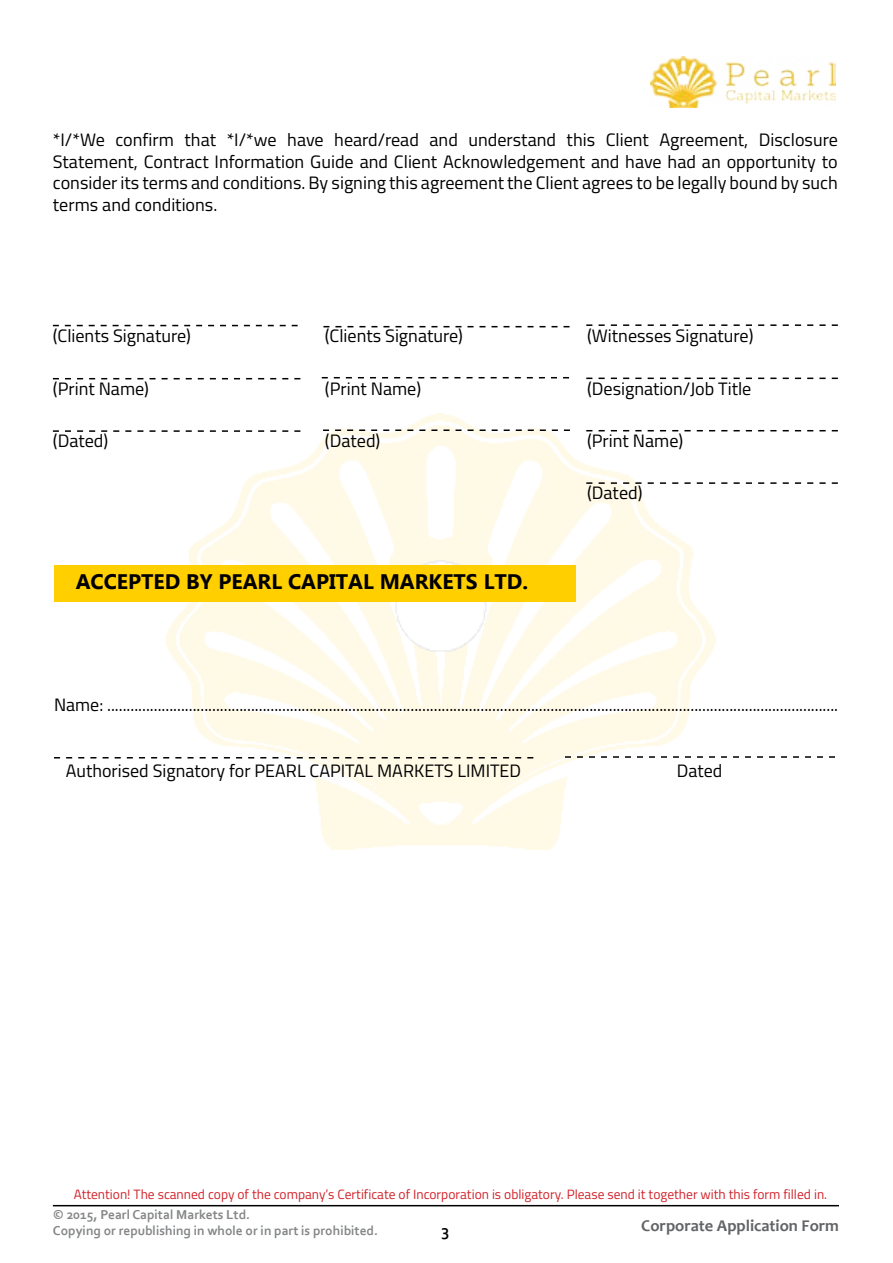
<style>
.page{position:relative;width:893px;height:1263px;background:#fff}
.page>*{position:absolute;margin:0;border:0;box-sizing:border-box;transform-origin:0 0}
.t1{font:700 21px "Microsoft Tai Le";color:#000}
.t2{font:18px/21.6px "Titillium";color:#000;text-align:justify}
.t3{font:700 16.5px "Candara";color:#636466}
.t4{font:700 16.5px "Corbel";color:#000}
.t5{font:13.5px "Titillium";color:#d2232a}
.t6{font:700 13.5px/16.2px "Corbel";color:#848688}
</style>
<div class="page">
<img style="left:166px;top:414px;width:558px;height:435px">
<img style="left:650px;top:56px;width:186px;height:51px">
<hr style="left:53px;top:1205px;width:786px;height:1px;background:#000">
<div style="left:54px;top:566px;width:521px;height:36px;background:#ffcf00"></div>
<svg style="left:53px;top:430px;width:247px;height:2px"></svg>
<svg style="left:323px;top:429px;width:247px;height:2px"></svg>
<svg style="left:586px;top:430px;width:252px;height:1px"></svg>
<svg style="left:586px;top:482px;width:252px;height:2px"></svg>
<svg style="left:53px;top:378px;width:247px;height:1px"></svg>
<svg style="left:322px;top:377px;width:247px;height:1px"></svg>
<svg style="left:586px;top:378px;width:252px;height:1px"></svg>
<svg style="left:53px;top:325px;width:245px;height:1px"></svg>
<svg style="left:323px;top:326px;width:246px;height:1px"></svg>
<svg style="left:586px;top:324px;width:252px;height:2px"></svg>
<svg style="left:565px;top:756px;width:270px;height:2px"></svg>
<svg style="left:54px;top:757px;width:479px;height:1px"></svg>
<p class="t2" style="left:53px;top:128px;width:786px">*I/*We confirm that *I/*we have heard/read and understand this Client Agreement, Disclosure Statement, Contract Information Guide and Client Acknowledgement and have had an opportunity to consider its terms and conditions. By signing this agreement the Client agrees to be legally bound by such terms and conditions.</p>
<p class="t2" style="left:53px;top:324px;width:140px">(Clients Signature)</p>
<p class="t2" style="left:53px;top:377px;width:98px">(Print Name)</p>
<p class="t2" style="left:53px;top:429px;width:57px">(Dated)</p>
<p class="t2" style="left:325px;top:324px;width:140px">(Clients Signature)</p>
<p class="t2" style="left:325px;top:377px;width:98px">(Print Name)</p>
<p class="t2" style="left:325px;top:429px;width:57px">(Dated)</p>
<p class="t1" style="left:76px;top:569px;width:80px">ACCE PTED</p>
<p class="t1" style="left:186px;top:569px;width:343px">BY PEARL CAPITAL MARKETS LTD.</p>
<p class="t2" style="left:587px;top:324px;width:168px">(Witnesses Signature)</p>
<p class="t2" style="left:587px;top:377px;width:166px">(Designation/Job Title</p>
<p class="t2" style="left:587px;top:429px;width:98px">(Print Name)</p>
<p class="t2" style="left:587px;top:481px;width:57px">(Dated)</p>
<p class="t2" style="left:54px;top:692px;width:786px">Name: ............................................................................................................................................................................................</p>
<p class="t2" style="left:66px;top:758px;width:457px">Authorised Signatory for PEARL CAPITAL MARKETS LIMITED</p>
<p class="t2" style="left:677px;top:758px;width:47px">Dated</p>
<p class="t5" style="left:74px;top:1185px;width:755px">Attention! The scanned copy of the company’s Certificate of Incorporation is obligatory. Please send it together with this form filled in.</p>
<p class="t6" style="left:53px;top:1206px;width:327px">© 2015, Pearl Capital Markets Ltd.<br>Copying or republishing in whole or in part is prohibited.</p>
<p class="t4" style="left:441px;top:1221px;width:10px">3</p>
<p class="t3" style="left:641px;top:1215px;width:199px">Corporate Application Form</p>
</div>
